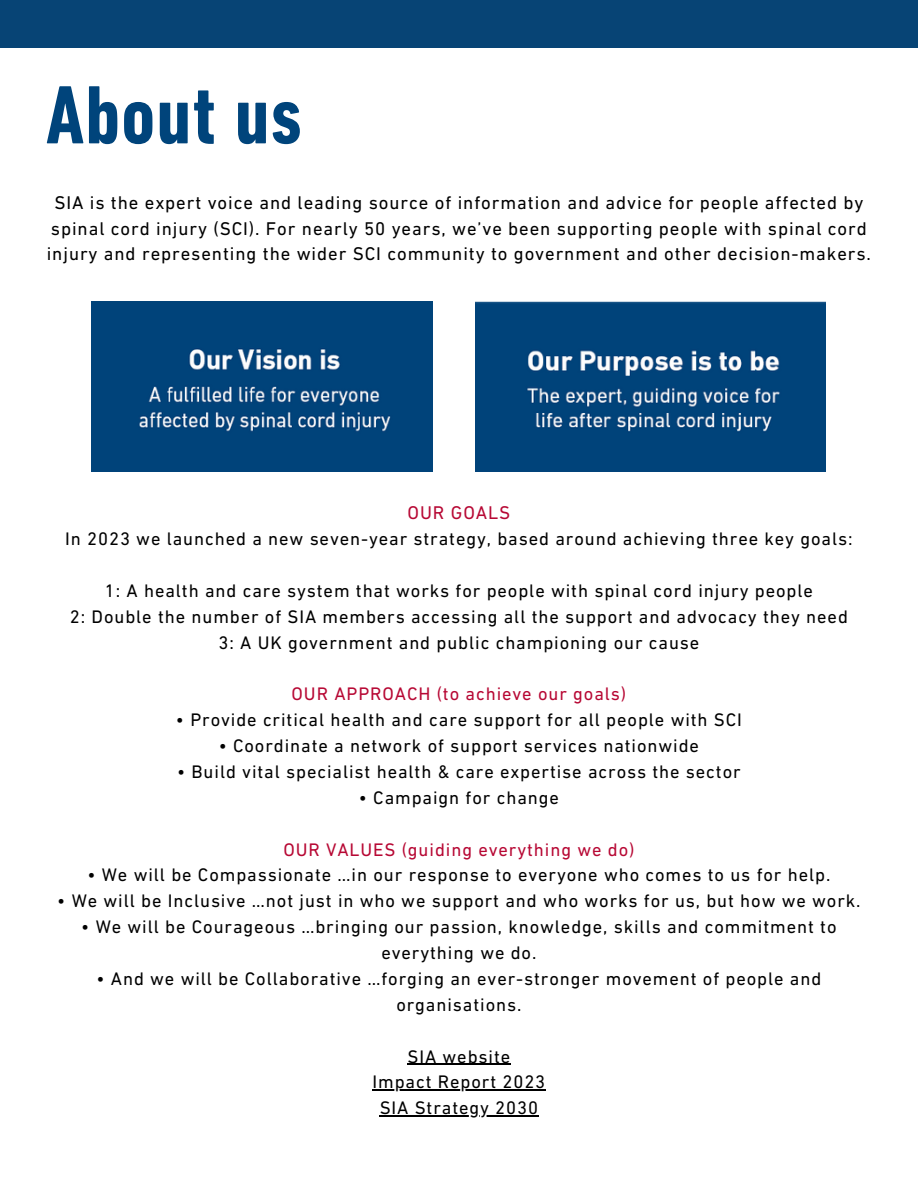
<style>
.page{position:relative;width:918px;height:1188px;background:#fff}
.page>*{position:absolute;margin:0;border:0;box-sizing:border-box;transform-origin:0 0}
.t1{font:700 condensed 84px "DIN Next LT Pro";letter-spacing:.015em;color:#00447b}
.t2{font:18.75px/25.8px "DIN Next LT Pro";letter-spacing:.05em;color:#000;text-align:center}
.t3{font:18.75px "DIN Next LT Pro";letter-spacing:.05em;color:#b70834}
.t4{font:18.45px/25.8px "DIN Next LT Pro";letter-spacing:.05em;color:#000;text-align:center}
.t5{font:18.45px "DIN Next LT Pro";letter-spacing:.05em;color:#b70834}
</style>
<div class="page">
<hr style="left:408px;top:1064px;width:103px;height:1px;background:#000">
<hr style="left:372px;top:1090px;width:174px;height:1px;background:#000">
<hr style="left:380px;top:1115px;width:159px;height:2px;background:#000">
<div style="left:0;top:0;width:918px;height:48px;background:#074475"></div>
<img style="left:92px;top:302px;width:341px;height:170px">
<img style="left:476px;top:302px;width:350px;height:170px">
<p class="t1" style="left:46px;top:80px;width:257px">About us</p>
<h1 class="t2" style="left:47px;top:191px;width:826px">SIA is the expert voice and leading source of information and advice for people affected by spinal cord injury (SCI). For nearly 50 years, we’ve been supporting people with spinal cord injury and representing the wider SCI community to government and other decision-makers.</h1>
<p class="t3" style="left:408px;top:505px;width:104px">OUR GOALS</p>
<p class="t4" style="left:65px;top:528px;width:789px">In 2023 we launched a new seven-year strategy, based around achieving three key goals:</p>
<p class="t4" style="left:105px;top:579px;width:710px">1: A health and care system that works for people with spinal cord injury people</p>
<p class="t4" style="left:70px;top:605px;width:780px">2: Double the number of SIA members accessing all the support and advocacy they need</p>
<p class="t4" style="left:218px;top:631px;width:482px">3: A UK government and public championing our cause</p>
<p class="t5" style="left:292px;top:687px;width:336px">OUR APPROACH (to achieve our goals)</p>
<p class="t4" style="left:176px;top:709px;width:568px">• Provide critical health and care support for all people with SCI</p>
<p class="t4" style="left:219px;top:735px;width:482px">• Coordinate a network of support services nationwide</p>
<p class="t4" style="left:177px;top:760px;width:565px">• Build vital specialist health &amp; care expertise across the sector</p>
<p class="t4" style="left:359px;top:786px;width:202px">• Campaign for change</p>
<p class="t5" style="left:283px;top:842px;width:353px">OUR VALUES (guiding everything we do)</p>
<p class="t4" style="left:87px;top:864px;width:744px">• We will be Compassionate …in our response to everyone who comes to us for help.</p>
<p class="t4" style="left:57px;top:890px;width:805px">• We will be Inclusive …not just in who we support and who works for us, but how we work.</p>
<p class="t4" style="left:81px;top:916px;width:757px">• We will be Courageous …bringing our passion, knowledge, skills and commitment to everything we do.</p>
<p class="t4" style="left:96px;top:967px;width:726px">• And we will be Collaborative …forging an ever-stronger movement of people and organisations.</p>
<p class="t4" style="left:408px;top:1045px;width:104px">SIA website</p>
<p class="t4" style="left:372px;top:1071px;width:174px">Impact Report 2023</p>
<p class="t4" style="left:380px;top:1097px;width:160px">SIA Strategy 2030</p>
</div>
